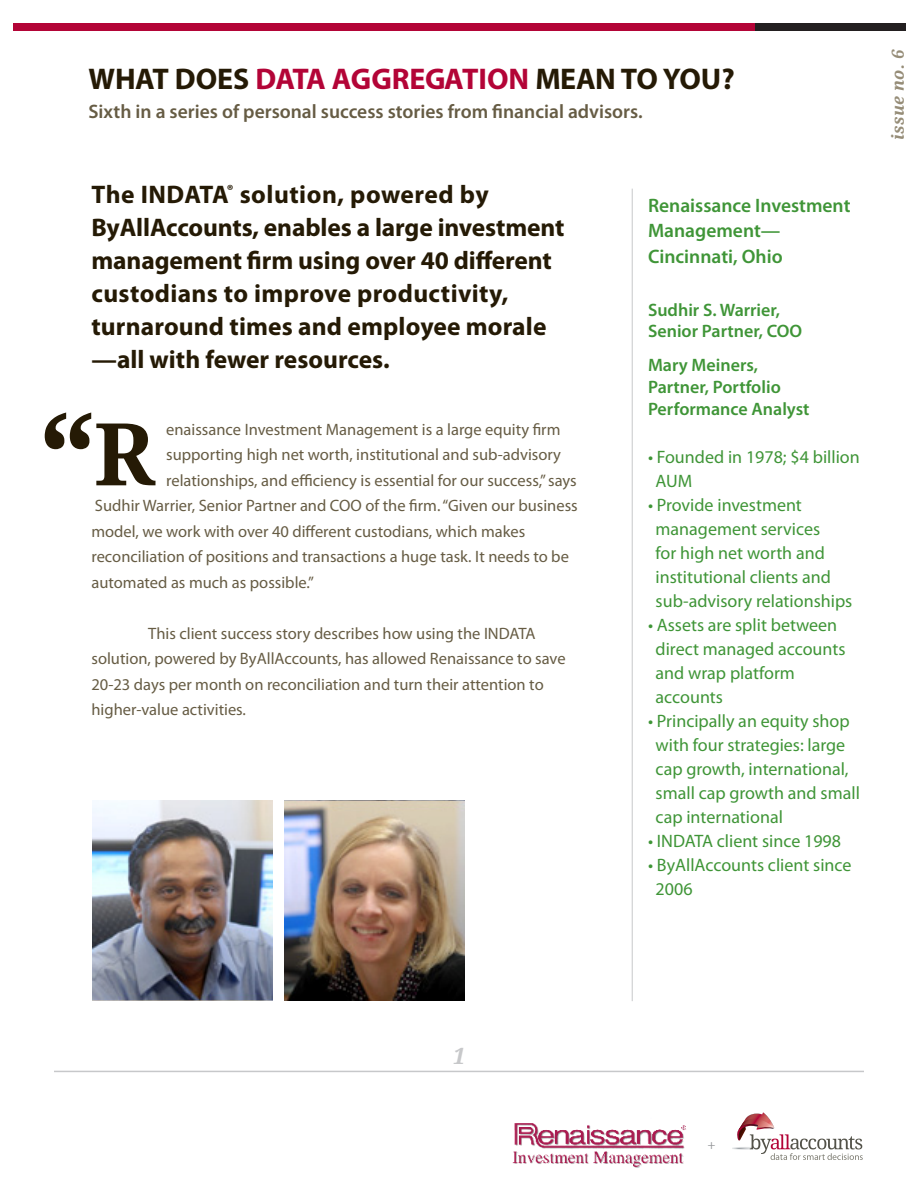
<style>
.page{position:relative;width:918px;height:1188px;background:#fff}
.page>*{position:absolute;margin:0;border:0;box-sizing:border-box;transform-origin:0 0}
.t1{font:700 120px "Droid Serif";color:#251a05}
.t2{font:700 86.55px "Droid Serif";color:#251a05}
.t3{font:700 30px "Myriad Pro";letter-spacing:-.02em;color:#251a05}
.t4{font:700 25.5px/33px "Myriad Pro";color:#251a05}
.t5{font:italic 700 22.5px "Droid Serif";color:#c7c8ca}
.t6{font:600 19.5px "Myriad Pro";color:#665c44}
.t7{font:600 19.5px/25.5px "Myriad Pro";color:#3f9537}
.t8{font:18px/24px "Myriad Pro";color:#3f9537}
.t9{font:600 18px/21.6px "Myriad Pro";color:#3f9537}
.t10{font:16.5px/25.5px "Myriad Pro";color:#665c44}
.t11{font:italic 700 16.5px "Droid Serif";letter-spacing:.02em;color:#968d78}
.t12{font:14.1px "Minion Pro";color:#939598}
.s1{color:#b30437}
</style>
<div class="page">
<div style="left:14px;top:24px;width:741px;height:7px;background:#b30437"></div>
<div style="left:755px;top:24px;width:150px;height:7px;background:#231f20"></div>
<hr style="left:54px;top:1071px;width:810px;height:1px;background:#c7c8ca">
<svg style="left:732px;top:1112px;width:131px;height:48px"></svg>
<img style="left:512px;top:1123px;width:174px;height:45px">
<img style="left:93px;top:801px;width:180px;height:200px">
<img style="left:285px;top:801px;width:180px;height:199px">
<hr style="left:632px;top:189px;width:1px;height:812px;background:#c7c8ca">
<p class="t3" style="left:88px;top:60px;width:648px">WHAT DOES <span class="s1">DATA AGGREGATION</span> MEAN TO YOU?</p>
<p class="t6" style="left:88px;top:99px;width:556px">Sixth in a series of personal success stories from financial advisors.</p>
<p class="t4" style="left:92px;top:177px;width:475px">The INDATA<sup>®</sup> solution, powered by ByAllAccounts, enables a large investment management firm using over 40 different custodians to improve productivity, turnaround times and employee morale —all with fewer resources.</p>
<p class="t1" style="left:38px;top:381px;width:60px">“</p>
<p class="t2" style="left:94px;top:401px;width:63px">R</p>
<p class="t10" style="left:166px;top:416px;width:396px">enaissance Investment Management is a large equity firm</p>
<p class="t10" style="left:166px;top:442px;width:396px">supporting high net worth, institutional and sub-advisory</p>
<p class="t10" style="left:166px;top:467px;width:412px">relationships, and efficiency is essential for our success,” says</p>
<p class="t10" style="left:95px;top:493px;width:484px">Sudhir Warrier, Senior Partner and COO of the firm. “Given our business</p>
<p class="t10" style="left:92px;top:518px;width:435px">model, we work with over 40 different custodians, which makes</p>
<p class="t10" style="left:92px;top:544px;width:479px">reconciliation of positions and transactions a huge task. It needs to be</p>
<p class="t10" style="left:92px;top:569px;width:224px">automated as much as possible.”</p>
<p class="t10" style="left:92px;top:620px;width:476px;text-indent:57px">This client success story describes how using the INDATA solution, powered by ByAllAccounts, has allowed Renaissance to save 20-23 days per month on reconciliation and turn their attention to higher-value activities.</p>
<p class="t7" style="left:648px;top:192px;width:204px">Renaissance Investment<br>Management—</p>
<p class="t7" style="left:648px;top:243px;width:136px">Cincinnati, Ohio</p>
<p class="t9" style="left:648px;top:298px;width:156px">Sudhir S. Warrier,<br>Senior Partner, COO</p>
<p class="t9" style="left:648px;top:354px;width:163px">Mary Meiners,<br>Partner, Portfolio<br>Performance Analyst</p>
<p class="t8" style="left:656px;top:444px;width:206px;text-indent:-8px">• Founded in 1978; $4 billion<br>AUM</p>
<p class="t8" style="left:656px;top:492px;width:198px;text-indent:-8px">• Provide investment management services<br>for high net worth and institutional clients and sub-advisory relationships</p>
<p class="t8" style="left:656px;top:612px;width:191px;text-indent:-8px">• Assets are split between direct managed accounts and wrap platform accounts</p>
<p class="t8" style="left:656px;top:708px;width:206px;text-indent:-8px">• Principally an equity shop with four strategies: large cap growth, international, small cap growth and small cap international</p>
<p class="t8" style="left:648px;top:828px;width:195px">• INDATA client since 1998</p>
<p class="t8" style="left:656px;top:852px;width:197px;text-indent:-8px">• ByAllAccounts client since<br>2006</p>
<p class="t11" style="left:887px;top:140px;width:92px;rotate:-90deg">issue no. 6</p>
<p class="t5" style="left:453px;top:1042px;width:14px">1</p>
<p class="t12" style="left:708px;top:1135px;width:10px">+</p>
</div>
